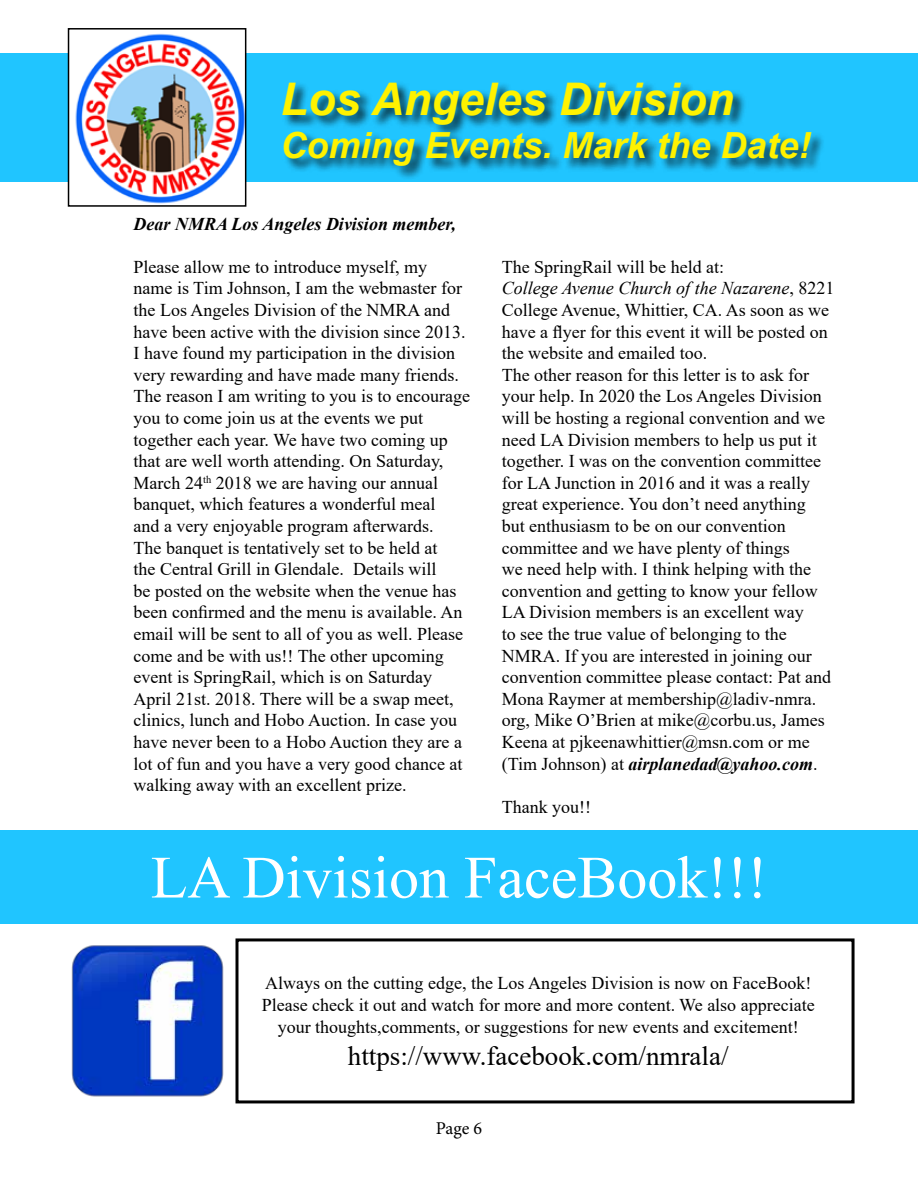
<style>
.page{position:relative;width:918px;height:1188px;background:#fff}
.page>*{position:absolute;margin:0;border:0;box-sizing:border-box;transform-origin:0 0}
.t1{font:60px "Times New Roman";color:#fff}
.t2{font:italic 700 45px "Arial";color:#fff200}
.t3{font:italic 700 36px "Arial";color:#fff200}
.t4{font:27px "Times New Roman";color:#000}
.t5{font:18px/21.6px "Times New Roman";color:#000}
.t6{font:italic 700 18px "Times New Roman";color:#000}
.t7{font:18px "Minion Pro";color:#000}
.s1{font-style:italic}
.s2{font-weight:700;font-style:italic}
</style>
<div class="page">
<div style="left:0;top:53px;width:918px;height:128px;background:#20c5ff"></div>
<div style="left:282px;top:82px;width:544px;height:98px;background:#000;opacity:.75"></div>
<img style="left:71px;top:33px;width:172px;height:171px">
<div style="left:68px;top:28px;width:178px;height:179px;border:2px solid #000"></div>
<div style="left:0;top:830px;width:918px;height:94px;background:#20c5ff"></div>
<div style="left:236px;top:938px;width:619px;height:165px;border:3px solid #000"></div>
<img style="left:71px;top:945px;width:153px;height:152px">
<h2 class="t2" style="left:281px;top:69px;width:455px">Los Angeles Division</h2>
<h3 class="t3" style="left:281px;top:122px;width:532px">Coming Events. Mark the Date!</h3>
<p class="t6" style="left:134px;top:211px;width:324px">Dear NMRA Los Angeles Division member,</p>
<p class="t5" style="left:134px;top:255px;width:338px">Please allow me to introduce myself, my name is Tim Johnson, I am the webmaster for the Los Angeles Division of the NMRA and have been active with the division since 2013.<br>I have found my participation in the division very rewarding and have made many friends.<br>The reason I am writing to you is to encourage you to come join us at the events we put together each year. We have two coming up that are well worth attending. On Saturday, March 24<sup>th</sup> 2018 we are having our annual banquet, which features a wonderful meal<br>and a very enjoyable program afterwards.<br>The banquet is tentatively set to be held at<br>the Central Grill in Glendale. Details will<br>be posted on the website when the venue has been confirmed and the menu is available. An email will be sent to all of you as well. Please come and be with us!! The other upcoming event is SpringRail, which is on Saturday April 21st. 2018. There will be a swap meet, clinics, lunch and Hobo Auction. In case you have never been to a Hobo Auction they are a lot of fun and you have a very good chance at walking away with an excellent prize.</p>
<p class="t5" style="left:502px;top:255px;width:334px">The SpringRail will be held at:<br><span class="s1">College Avenue Church of the Nazarene</span>, 8221<br>College Avenue, Whittier, CA. As soon as we have a flyer for this event it will be posted on the website and emailed too.<br>The other reason for this letter is to ask for your help. In 2020 the Los Angeles Division will be hosting a regional convention and we need LA Division members to help us put it together. I was on the convention committee for LA Junction in 2016 and it was a really great experience. You don’t need anything<br>but enthusiasm to be on our convention committee and we have plenty of things<br>we need help with. I think helping with the convention and getting to know your fellow LA Division members is an excellent way<br>to see the true value of belonging to the NMRA. If you are interested in joining our convention committee please contact: Pat and Mona Raymer at membership@ladiv-nmra. org, Mike O’Brien at mike@corbu.us, James Keena at pjkeenawhittier@msn.com or me (Tim Johnson) at <span class="s2">airplanedad@yahoo.com</span>.</p>
<p class="t5" style="left:502px;top:795px;width:91px">Thank you!!</p>
<h1 class="t1" style="left:151px;top:835px;width:618px">LA Division FaceBook!!!</h1>
<p class="t5" style="left:262px;top:972px;width:555px;text-align:center">Always on the cutting edge, the Los Angeles Division is now on FaceBook!<br>Please check it out and watch for more and more content. We also appreciate your thoughts,comments, or suggestions for new events and excitement!</p>
<h3 class="t4" style="left:348px;top:1037px;width:382px">https://www.facebook.com/nmrala/</h3>
<p class="t7" style="left:436px;top:1116px;width:48px">Page 6</p>
</div>
